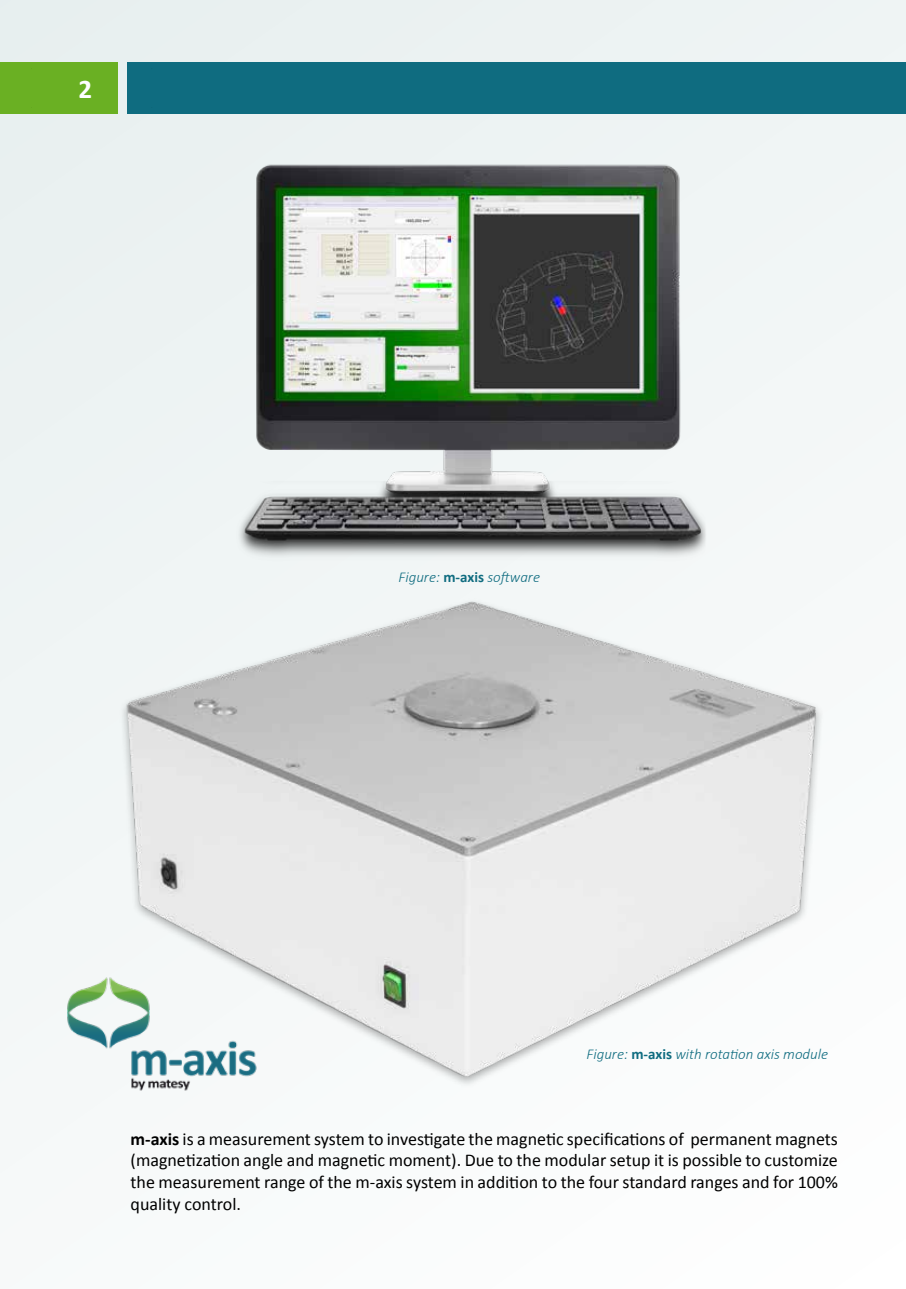
<style>
.page{position:relative;width:906px;height:1289px;background:#fff}
.page>*{position:absolute;margin:0;border:0;box-sizing:border-box;transform-origin:0 0}
.t1{font:700 27px "Calibri";color:#fff}
.t2{font:18px/21.6px "Calibri";color:#000;text-align:justify}
.t3{font:italic 300 15px "Calibri";color:#0f6c80}
.s1{font-weight:700;font-style:normal}
.s2{font-weight:700}
</style>
<div class="page">
<div style="left:0;top:0;width:906px;height:1288px;background:#f3f7f7"></div>
<div style="left:128px;top:63px;width:778px;height:51px;background:#0f6c80"></div>
<div style="left:0;top:63px;width:117px;height:51px;background:#6ab023"></div>
<img style="left:246px;top:164px;width:452px;height:352px">
<img style="left:67px;top:516px;width:753px;height:575px">
<h1 class="t1" style="left:78px;top:72px;width:15px">2</h1>
<p class="t3" style="left:398px;top:568px;width:143px">Figure: <span class="s1">m-axis</span> software</p>
<p class="t3" style="left:586px;top:1044px;width:243px">Figure: <span class="s1">m-axis</span> with rotation axis module</p>
<p class="t2" style="left:131px;top:1128px;width:709px"><span class="s2">m-axis</span> is a measurement system to investigate the magnetic specifications of permanent magnets (magnetization angle and magnetic moment). Due to the modular setup it is possible to customize the measurement range of the m-axis system in addition to the four standard ranges and for 100% quality control.</p>
</div>
